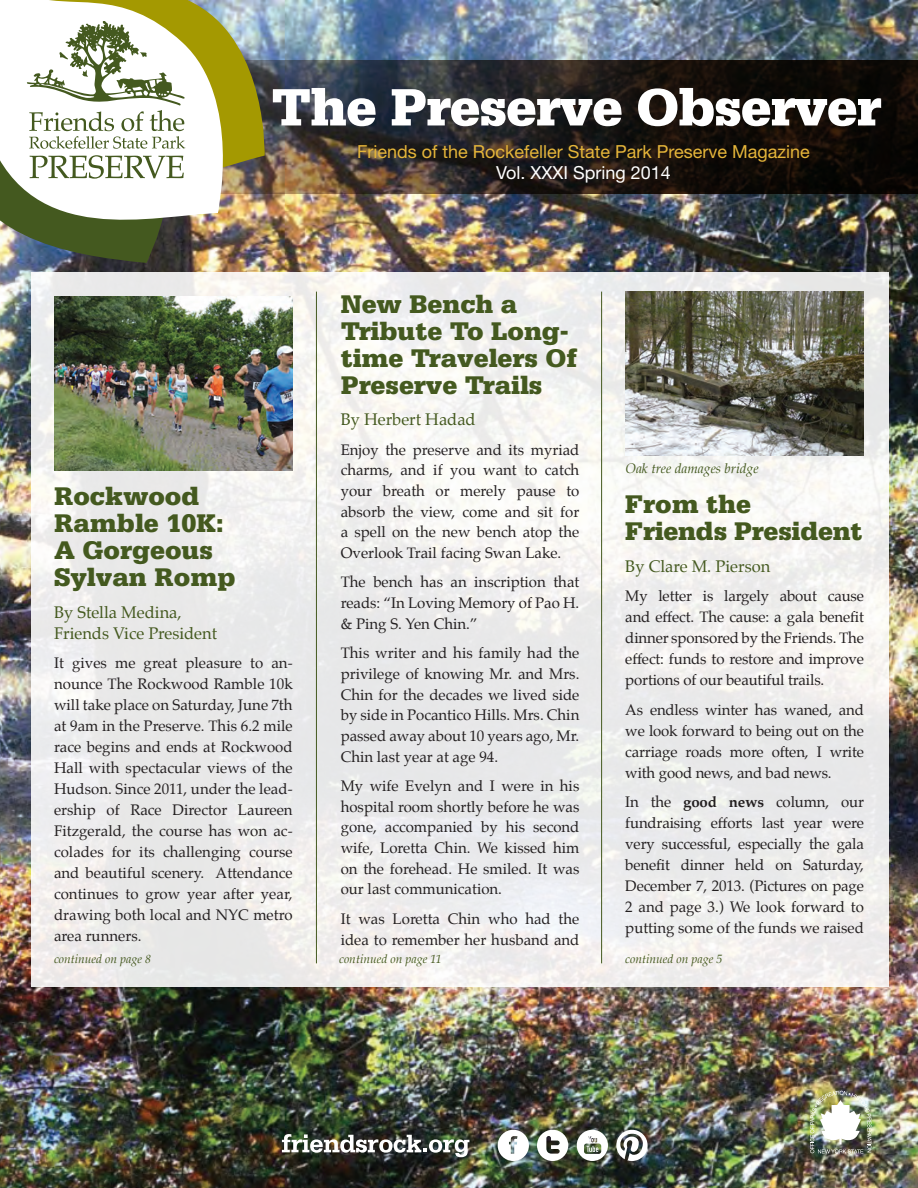
<style>
.page{position:relative;width:918px;height:1188px;background:#fff}
.page>*{position:absolute;margin:0;border:0;box-sizing:border-box;transform-origin:0 0}
.t1{font:900 55.5px "Serifa";letter-spacing:-.02em;color:#fff}
.t2{font:900 27px/27px "Serifa";color:#44591f}
.t3{font:18px "Helvetica Neue";color:#e5b53a}
.t4{font:18px "Helvetica Neue";color:#fff}
.t5{font:16.5px/21px "Palatino";color:#44591f}
.t6{font:15px/21px "Palatino";color:#231f20;text-align:justify}
.t7{font:italic 13.5px "Palatino";color:#44591f}
.t8{font:italic 12px "Palatino";color:#44591f}
.s1{font-weight:700}
</style>
<div class="page">
<img style="left:0;top:0;width:918px;height:1188px">
<svg style="left:268px;top:60px;width:650px;height:134px;background:#241f1d"></svg>
<div style="left:31px;top:272px;width:858px;height:715px;background:linear-gradient(to bottom,#f3f3f1,#ebeaeb)"></div>
<img style="left:282px;top:1134px;width:187px;height:23px">
<svg style="left:498px;top:1130px;width:31px;height:31px"></svg>
<svg style="left:537px;top:1130px;width:31px;height:31px"></svg>
<svg style="left:577px;top:1130px;width:31px;height:31px"></svg>
<svg style="left:616px;top:1130px;width:32px;height:31px"></svg>
<img style="left:810px;top:1091px;width:61px;height:63px">
<hr style="left:316px;top:292px;width:1px;height:671px;background:#44591f">
<hr style="left:601px;top:292px;width:1px;height:671px;background:#44591f">
<img style="left:242px;top:0;width:26px;height:219px">
<svg style="left:0;top:249px;width:197px;height:14px;background:#4f5951"></svg>
<svg style="left:0;top:0;width:242px;height:249px"></svg>
<svg style="left:30px;top:155px;width:154px;height:24px"></svg>
<svg style="left:27px;top:21px;width:158px;height:128px"></svg>
<img style="left:625px;top:292px;width:239px;height:164px">
<img style="left:54px;top:296px;width:239px;height:174px">
<h1 class="t1" style="left:271px;top:75px;width:612px">The Preserve Observer</h1>
<p class="t3" style="left:357px;top:141px;width:454px">Friends of the Rockefeller State Park Preserve Magazine</p>
<p class="t4" style="left:496px;top:162px;width:176px">Vol. XXXI Spring 2014</p>
<h2 class="t2" style="left:54px;top:482px;width:183px">Rockwood<br>Ramble 10K:<br>A Gorgeous<br>Sylvan Romp</h2>
<p class="t5" style="left:54px;top:601px;width:165px">By Stella Medina,<br>Friends Vice President</p>
<p class="t6" style="left:54px;top:653px;width:240px">It gives me great pleasure to an&shy;nounce The Rockwood Ramble 10k will take place on Saturday, June 7th at 9am in the Preserve. This 6.2 mile race begins and ends at Rockwood Hall with spectacular views of the Hudson. Since 2011, under the lead&shy;ership of Race Director Laureen Fitzgerald, the course has won ac&shy;colades for its challenging course and beautiful scenery. Attendance continues to grow year after year, drawing both local and NYC metro area runners.</p>
<h2 class="t2" style="left:341px;top:290px;width:238px">New Bench a<br>Tribute To Long&shy;time Travelers Of<br>Preserve Trails</h2>
<p class="t5" style="left:341px;top:409px;width:136px">By Herbert Hadad</p>
<p class="t6" style="left:341px;top:439px;width:240px">Enjoy the preserve and its myriad charms, and if you want to catch your breath or merely pause to absorb the view, come and sit for a spell on the new bench atop the Overlook Trail facing Swan Lake.</p>
<p class="t6" style="left:341px;top:572px;width:240px">The bench has an inscription that reads: “In Loving Memory of Pao H. &amp; Ping S. Yen Chin.”</p>
<p class="t6" style="left:341px;top:643px;width:240px">This writer and his family had the privilege of knowing Mr. and Mrs.<br>Chin for the decades we lived side by side in Pocantico Hills. Mrs. Chin passed away about 10 years ago, Mr.<br>Chin last year at age 94.</p>
<p class="t6" style="left:341px;top:775px;width:240px">My wife Evelyn and I were in his hospital room shortly before he was gone, accompanied by his second wife, Loretta Chin. We kissed him on the forehead. He smiled. It was our last communication.</p>
<p class="t6" style="left:341px;top:908px;width:240px">It was Loretta Chin who had the idea to remember her husband and</p>
<p class="t7" style="left:626px;top:457px;width:135px">Oak tree damages bridge</p>
<h2 class="t2" style="left:625px;top:490px;width:239px">From the<br>Friends President</h2>
<p class="t5" style="left:625px;top:555px;width:147px">By Clare M. Pierson</p>
<p class="t6" style="left:625px;top:586px;width:240px">My letter is largely about cause and effect. The cause: a gala benefit dinner sponsored by the Friends. The effect: funds to restore and improve portions of our beautiful trails.</p>
<p class="t6" style="left:625px;top:699px;width:240px">As endless winter has waned, and we look forward to being out on the carriage roads more often, I write with good news, and bad news.</p>
<p class="t6" style="left:625px;top:792px;width:240px">In the <span class="s1">good news</span> column, our fundraising efforts last year were very successful, especially the gala benefit dinner held on Saturday, December 7, 2013. (Pictures on page 2 and page 3.) We look forward to putting some of the funds we raised</p>
<p class="t8" style="left:54px;top:949px;width:99px">continued on page 8</p>
<p class="t8" style="left:339px;top:949px;width:104px">continued on page 11</p>
<p class="t8" style="left:625px;top:949px;width:99px">continued on page 5</p>
</div>
